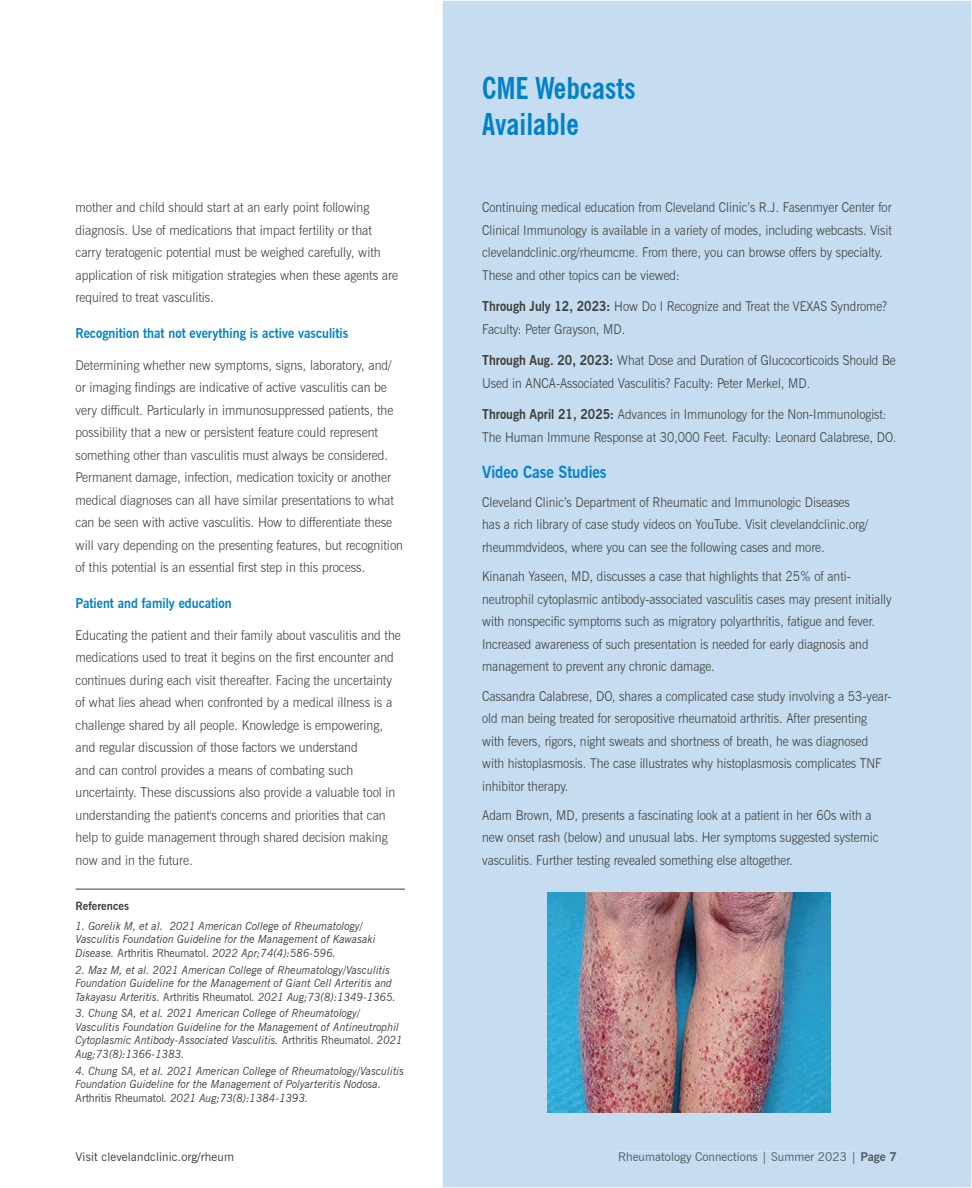
<style>
.page{position:relative;width:972px;height:1188px;background:#fff}
.page>*{position:absolute;margin:0;border:0;box-sizing:border-box;transform-origin:0 0}
.t1{font:700 condensed 30px/36px "News Gothic BT";color:#0082c8}
.t2{font:700 16.5px "News Gothic BT";color:#0082c8;scale:.91 1}
.t3{font:300 13.5px/22.5px "News Gothic BT";color:#3f3d36;scale:.91 1}
.t4{font:300 13.5px/22.5px "News Gothic BT";color:#3f3d36;scale:.93 1}
.t5{font:700 13.5px "News Gothic BT";color:#0082c8;scale:.93 1}
.t6{font:12px "News Gothic BT";letter-spacing:.005em;color:#515a5c}
.t7{font:12px "News Gothic BT";letter-spacing:.01em;color:#3f3d36}
.t8{font:italic 11.25px/13.5px "News Gothic BT";color:#3f3d36;scale:.95 1}
.t9{font:700 11.25px "News Gothic BT";color:#3f3d36}
.s1{font-style:normal}
.s2{font-weight:700}
</style>
<div class="page">
<hr style="left:76px;top:889px;width:329px;height:1px;background:#3f3d36">
<div style="left:443px;top:1px;width:528px;height:1186px;background:#c5dcf1"></div>
<div style="left:619px;top:1152px;width:238px;height:12px;background:#c5dcf1"></div>
<div style="left:861px;top:1152px;width:35px;height:11px;background:#c5dcf1"></div>
<img style="left:548px;top:892px;width:283px;height:220px">
<p class="t4" style="left:76px;top:196px;width:348px">mother and child should start at an early point following diagnosis. Use of medications that impact fertility or that carry teratogenic potential must be weighed carefully, with application of risk mitigation strategies when these agents are required to treat vasculitis.</p>
<p class="t5" style="left:76px;top:325px;width:295px">Recognition that not everything is active vasculitis</p>
<p class="t4" style="left:76px;top:354px;width:354px">Determining whether new symptoms, signs, laboratory, and/ or imaging findings are indicative of active vasculitis can be very difficult. Particularly in immunosuppressed patients, the possibility that a new or persistent feature could represent something other than vasculitis must always be considered.<br>Permanent damage, infection, medication toxicity or another medical diagnoses can all have similar presentations to what can be seen with active vasculitis. How to differentiate these will vary depending on the presenting features, but recognition of this potential is an essential first step in this process.</p>
<p class="t5" style="left:76px;top:595px;width:169px">Patient and family education</p>
<p class="t4" style="left:76px;top:624px;width:351px">Educating the patient and their family about vasculitis and the medications used to treat it begins on the first encounter and continues during each visit thereafter. Facing the uncertainty of what lies ahead when confronted by a medical illness is a challenge shared by all people. Knowledge is empowering, and regular discussion of those factors we understand<br>and can control provides a means of combating such uncertainty. These discussions also provide a valuable tool in understanding the patient's concerns and priorities that can help to guide management through shared decision making now and in the future.</p>
<p class="t9" style="left:76px;top:899px;width:55px">References</p>
<p class="t8" style="left:76px;top:919px;width:317px">1. Gorelik M, et al. 2021 American College of Rheumatology/<br>Vasculitis Foundation Guideline for the Management of Kawasaki<br>Disease. <span class="s1">Arthritis Rheumatol.</span> 2022 Apr;74(4):586-596.</p>
<p class="t8" style="left:76px;top:963px;width:339px">2. Maz M, et al. 2021 American College of Rheumatology/Vasculitis<br>Foundation Guideline for the Management of Giant Cell Arteritis and<br>Takayasu Arteritis. <span class="s1">Arthritis Rheumatol</span>. 2021 Aug;73(8):1349-1365.</p>
<p class="t8" style="left:76px;top:1007px;width:346px">3. Chung SA, et al. 2021 American College of Rheumatology/ Vasculitis Foundation Guideline for the Management of Antineutrophil Cytoplasmic Antibody-Associated Vasculitis. <span class="s1">Arthritis Rheumatol.</span> 2021<br>Aug;73(8):1366-1383.</p>
<p class="t8" style="left:76px;top:1064px;width:347px">4. Chung SA, et al. 2021 American College of Rheumatology/Vasculitis<br>Foundation Guideline for the Management of Polyarteritis Nodosa.<br><span class="s1">Arthritis Rheumatol</span>. 2021 Aug;73(8):1384-1393.</p>
<p class="t7" style="left:76px;top:1149px;width:160px">Visit clevelandclinic.org/rheum</p>
<h1 class="t1" style="left:482px;top:70px;width:155px">CME Webcasts<br>Available</h1>
<p class="t3" style="left:482px;top:196px;width:452px">Continuing medical education from Cleveland Clinic’s R.J. Fasenmyer Center for Clinical Immunology is available in a variety of modes, including webcasts. Visit clevelandclinic.org/rheumcme. From there, you can browse offers by specialty.<br>These and other topics can be viewed:</p>
<p class="t3" style="left:482px;top:295px;width:446px"><span class="s2">Through July 12, 2023:</span> How Do I Recognize and Treat the VEXAS Syndrome?<br>Faculty: Peter Grayson, MD.</p>
<p class="t3" style="left:482px;top:349px;width:456px"><span class="s2">Through Aug. 20, 2023:</span> What Dose and Duration of Glucocorticoids Should Be<br>Used in ANCA-Associated Vasculitis? Faculty: Peter Merkel, MD.</p>
<p class="t3" style="left:482px;top:403px;width:457px"><span class="s2">Through April 21, 2025:</span> Advances in Immunology for the Non-Immunologist:<br>The Human Immune Response at 30,000 Feet. Faculty: Leonard Calabrese, DO.</p>
<p class="t2" style="left:482px;top:462px;width:138px">Video Case Studies</p>
<p class="t3" style="left:482px;top:491px;width:426px">Cleveland Clinic’s Department of Rheumatic and Immunologic Diseases has a rich library of case study videos on YouTube. Visit clevelandclinic.org/ rheummdvideos, where you can see the following cases and more.</p>
<p class="t3" style="left:482px;top:565px;width:452px">Kinanah Yaseen, MD, discusses a case that highlights that 25% of anti&shy;neutrophil cytoplasmic antibody-associated vasculitis cases may present initially with nonspecific symptoms such as migratory polyarthritis, fatigue and fever.<br>Increased awareness of such presentation is needed for early diagnosis and management to prevent any chronic damage.</p>
<p class="t3" style="left:482px;top:684px;width:452px">Cassandra Calabrese, DO, shares a complicated case study involving a 53-year&shy;old man being treated for seropositive rheumatoid arthritis. After presenting with fevers, rigors, night sweats and shortness of breath, he was diagnosed with histoplasmosis. The case illustrates why histoplasmosis complicates TNF inhibitor therapy.</p>
<p class="t3" style="left:482px;top:804px;width:437px">Adam Brown, MD, presents a fascinating look at a patient in her 60s with a new onset rash (below) and unusual labs. Her symptoms suggested systemic vasculitis. Further testing revealed something else altogether.</p>
<p class="t6" style="left:618px;top:1149px;width:280px">Rheumatology Connections | Summer 2023 | <span class="s2">Page 7</span></p>
</div>
